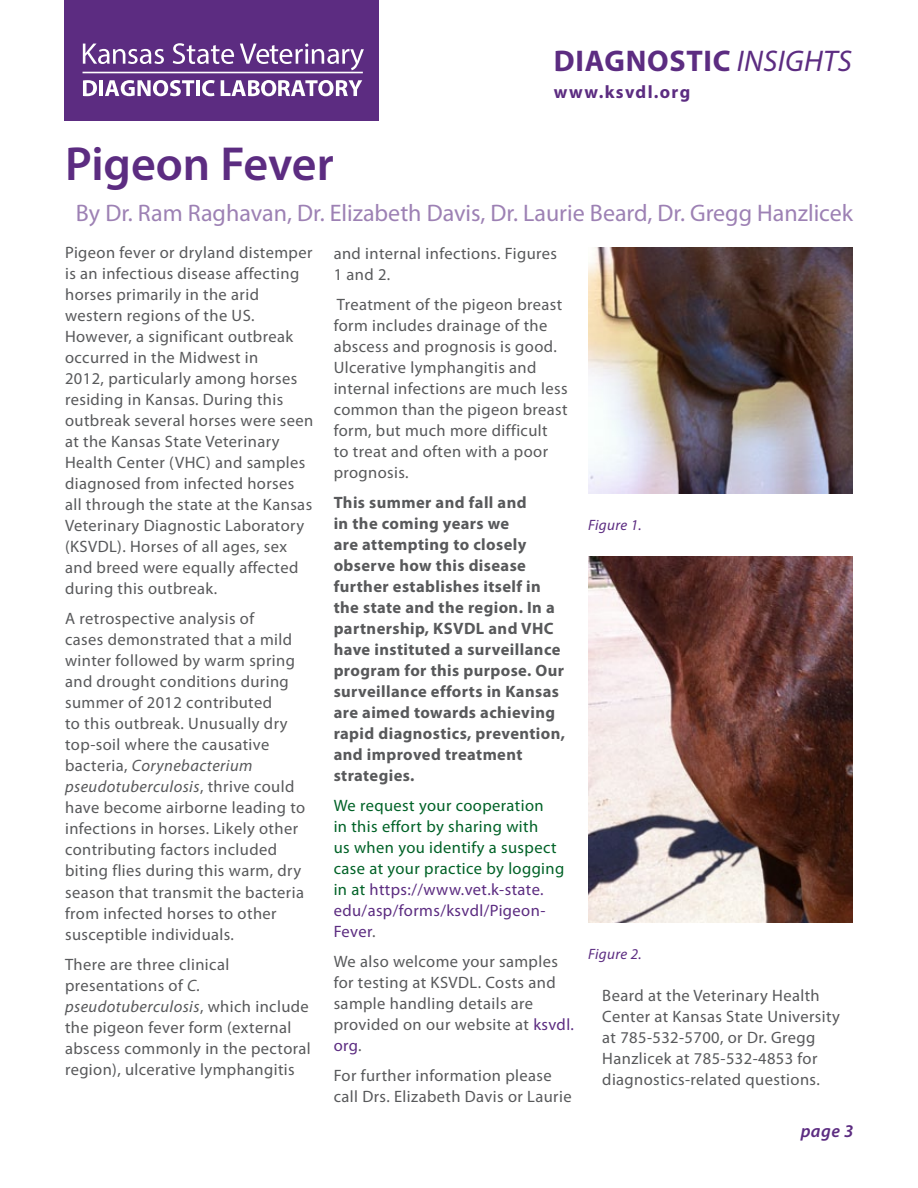
<style>
.page{position:relative;width:918px;height:1188px;background:#fff}
.page>*{position:absolute;margin:0;border:0;box-sizing:border-box;transform-origin:0 0}
.t1{font:600 48px "Myriad Pro";color:#5c2c81}
.t2{font:700 30px "Myriad Pro";letter-spacing:.025em;color:#5c2c81}
.t3{font:24px "Myriad Pro";color:#9d81b4}
.t4{font:700 18px "Myriad Pro";letter-spacing:.075em;color:#5c2c81}
.t5{font:italic 600 18px "Myriad Pro";color:#5c2c81}
.t6{font:16.5px/21px "Myriad Pro";letter-spacing:.025em;color:#58595b}
.t7{font:700 16.5px/21px "Myriad Pro";letter-spacing:.025em;color:#58595b}
.t8{font:16.5px/21px "Myriad Pro";letter-spacing:.025em;color:#006227}
.t9{font:italic 15px "Myriad Pro";letter-spacing:.025em;color:#5c2c81}
.s1{font-weight:400;font-style:italic}
.s2{font-style:italic}
.s3{color:#5c2c81}
.s4{color:#58595b}
</style>
<div class="page">
<div style="left:64px;top:0;width:315px;height:120px;background:#5c2c81"></div>
<svg style="left:83px;top:80px;width:14px;height:16px"></svg>
<hr style="left:99px;top:80px;width:4px;height:16px;background:#fff">
<svg style="left:105px;top:80px;width:89px;height:16px"></svg>
<hr style="left:196px;top:80px;width:4px;height:16px;background:#fff">
<svg style="left:202px;top:80px;width:13px;height:16px"></svg>
<svg style="left:221px;top:80px;width:141px;height:16px"></svg>
<svg style="left:83px;top:44px;width:81px;height:20px"></svg>
<svg style="left:173px;top:43px;width:61px;height:21px"></svg>
<svg style="left:240px;top:44px;width:124px;height:26px"></svg>
<hr style="left:83px;top:72px;width:280px;height:1px;background:#fff">
<img style="left:588px;top:247px;width:265px;height:247px">
<img style="left:588px;top:556px;width:265px;height:367px">
<h1 class="t1" style="left:65px;top:137px;width:270px">Pigeon Fever</h1>
<h2 class="t2" style="left:554px;top:44px;width:300px">DIAGNOSTIC <span class="s1">INSIGHTS</span></h2>
<p class="t4" style="left:554px;top:82px;width:138px">www.ksvdl.org</p>
<h3 class="t3" style="left:76px;top:200px;width:779px">By Dr. Ram Raghavan, Dr. Elizabeth Davis, Dr. Laurie Beard, Dr. Gregg Hanzlicek</h3>
<p class="t6" style="left:65px;top:243px;width:250px">Pigeon fever or dryland distemper is an infectious disease affecting horses primarily in the arid western regions of the US.<br>However, a significant outbreak occurred in the Midwest in<br>2012, particularly among horses residing in Kansas. During this outbreak several horses were seen at the Kansas State Veterinary<br>Health Center (VHC) and samples diagnosed from infected horses all through the state at the Kansas<br>Veterinary Diagnostic Laboratory (KSVDL). Horses of all ages, sex and breed were equally affected during this outbreak.</p>
<p class="t6" style="left:65px;top:609px;width:242px">A retrospective analysis of<br>cases demonstrated that a mild winter followed by warm spring and drought conditions during summer of 2012 contributed<br>to this outbreak. Unusually dry top-soil where the causative bacteria, <span class="s2">Corynebacterium pseudotuberculosis</span>, thrive could have become airborne leading to infections in horses. Likely other contributing factors included biting flies during this warm, dry season that transmit the bacteria from infected horses to other susceptible individuals.</p>
<p class="t6" style="left:65px;top:954px;width:247px">There are three clinical presentations of <span class="s2">C. pseudotuberculosis</span>, which include the pigeon fever form (external abscess commonly in the pectoral region), ulcerative lymphangitis</p>
<p class="t6" style="left:334px;top:243px;width:225px">and internal infections. Figures<br>1 and 2.</p>
<p class="t6" style="left:334px;top:294px;width:236px">Treatment of the pigeon breast form includes drainage of the abscess and prognosis is good.<br>Ulcerative lymphangitis and internal infections are much less common than the pigeon breast form, but much more difficult<br>to treat and often with a poor prognosis.</p>
<p class="t7" style="left:334px;top:492px;width:233px">This summer and fall and<br>in the coming years we<br>are attempting to closely observe how this disease further establishes itself in the state and the region. In a partnership, KSVDL and VHC have instituted a surveillance program for this purpose. Our surveillance efforts in Kansas are aimed towards achieving rapid diagnostics, prevention, and improved treatment strategies.</p>
<p class="t8" style="left:334px;top:795px;width:232px">We request your cooperation<br>in this effort by sharing with<br>us when you identify a suspect case at your practice by logging in at <span class="s3">https://www.vet.k-state. edu/asp/forms/ksvdl/Pigeon-<br>Fever</span><span class="s4">.</span></p>
<p class="t6" style="left:334px;top:951px;width:242px">We also welcome your samples for testing at KSVDL. Costs and sample handling details are provided on our website at <span class="s3">ksvdl. org</span>.</p>
<p class="t6" style="left:334px;top:1065px;width:239px">For further information please call Drs. Elizabeth Davis or Laurie</p>
<p class="t9" style="left:588px;top:516px;width:55px">Figure 1.</p>
<p class="t9" style="left:588px;top:946px;width:55px">Figure 2.</p>
<p class="t6" style="left:602px;top:985px;width:239px">Beard at the Veterinary Health<br>Center at Kansas State University at 785-532-5700, or Dr. Gregg<br>Hanzlicek at 785-532-4853 for diagnostics-related questions.</p>
<p class="t5" style="left:801px;top:1121px;width:54px">page 3</p>
</div>
